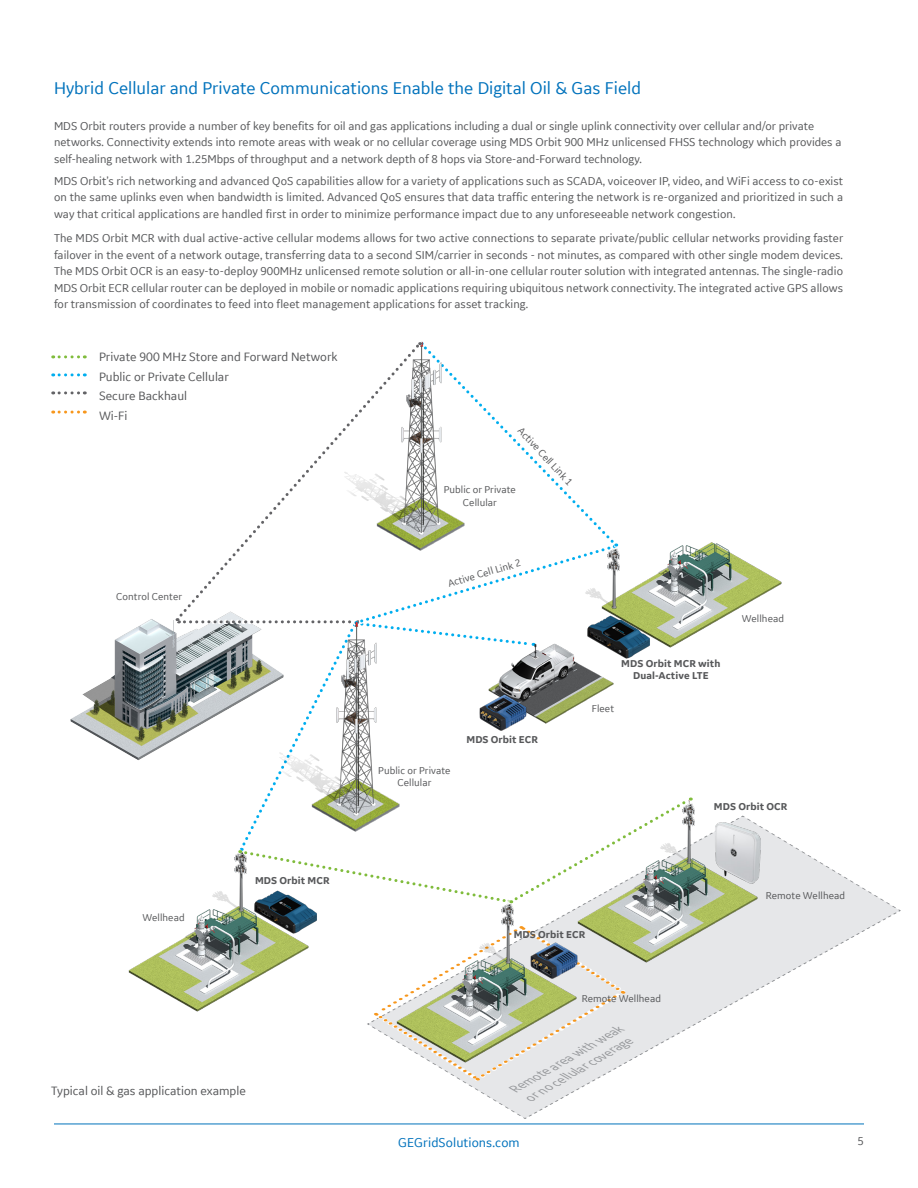
<style>
.page{position:relative;width:918px;height:1188px;background:#fff}
.page>*{position:absolute;margin:0;border:0;box-sizing:border-box;transform-origin:0 0}
.Heading_3{font:18px "GE Inspira Sans";color:#0072bc}
.t1{font:13.5px "GE Inspira Sans";letter-spacing:.005em;color:#0072bc}
.Annotaions{font:12.75px "GE Inspira Sans";color:#57585a}
.Annotaions-2{font:italic 12.75px/15px "GE Inspira Sans";color:#96989b;text-align:right}
.Copy{font:12px/16.5px "GE Inspira Sans";letter-spacing:.005em;color:#57585a;text-align:justify}
.Heading_3-2{font:12px/16.5px "GE Inspira Sans";color:#57585a}
.Copy-2{font:10.5px/12.6px "GE Inspira Sans";letter-spacing:.005em;color:#57585a;text-align:center}
.Copy-3{font:700 10.5px/12.6px "GE Inspira Sans";letter-spacing:.005em;color:#57585a;text-align:center}
</style>
<div class="page">
<hr style="left:54px;top:1124px;width:810px;height:1px;background:#0072bc">
<svg style="left:367px;top:816px;width:534px;height:303px"></svg>
<svg style="left:372px;top:925px;width:253px;height:192px"></svg>
<img style="left:70px;top:619px;width:107px;height:141px">
<img style="left:692px;top:542px;width:90px;height:93px">
<img style="left:128px;top:909px;width:181px;height:103px">
<img style="left:252px;top:904px;width:65px;height:32px">
<img style="left:210px;top:904px;width:49px;height:12px">
<img style="left:396px;top:956px;width:189px;height:113px">
<img style="left:477px;top:904px;width:49px;height:64px">
<img style="left:528px;top:940px;width:50px;height:41px">
<img style="left:577px;top:856px;width:189px;height:113px">
<img style="left:693px;top:806px;width:13px;height:62px">
<svg style="left:51px;top:373px;width:36px;height:4px"></svg>
<svg style="left:53px;top:373px;width:32px;height:3px"></svg>
<svg style="left:51px;top:391px;width:36px;height:4px"></svg>
<svg style="left:53px;top:391px;width:32px;height:3px"></svg>
<svg style="left:51px;top:355px;width:36px;height:4px"></svg>
<svg style="left:53px;top:355px;width:32px;height:3px"></svg>
<svg style="left:51px;top:410px;width:36px;height:4px"></svg>
<svg style="left:53px;top:411px;width:32px;height:3px"></svg>
<svg style="left:177px;top:342px;width:515px;height:562px"></svg>
<img style="left:709px;top:818px;width:59px;height:66px">
<p class="Heading_3" style="left:54px;top:77px;width:588px">Hybrid Cellular and Private Communications Enable the Digital Oil &amp; Gas Field</p>
<p class="Heading_3-2" style="left:54px;top:117px;width:789px">MDS Orbit routers provide a number of key benefits for oil and gas applications including a dual or single uplink connectivity over cellular and/or private networks. Connectivity extends into remote areas with weak or no cellular coverage using MDS Orbit 900 MHz unlicensed FHSS technology which provides a self-healing network with 1.25Mbps of throughput and a network depth of 8 hops via Store-and-Forward technology.</p>
<p class="Copy" style="left:54px;top:172px;width:791px">MDS Orbit’s rich networking and advanced QoS capabilities allow for a variety of applications such as SCADA, voiceover IP, video, and WiFi access to co-exist on the same uplinks even when bandwidth is limited. Advanced QoS ensures that data traffic entering the network is re-organized and prioritized in such a way that critical applications are handled first in order to minimize performance impact due to any unforeseeable network congestion.</p>
<p class="Copy" style="left:54px;top:230px;width:791px">The MDS Orbit MCR with dual active-active cellular modems allows for two active connections to separate private/public cellular networks providing faster failover in the event of a network outage, transferring data to a second SIM/carrier in seconds - not minutes, as compared with other single modem devices.<br>The MDS Orbit OCR is an easy-to-deploy 900MHz unlicensed remote solution or all-in-one cellular router solution with integrated antennas. The single-radio MDS Orbit ECR cellular router can be deployed in mobile or nomadic applications requiring ubiquitous network connectivity. The integrated active GPS allows for transmission of coordinates to feed into fleet management applications for asset tracking.</p>
<p class="Annotaions" style="left:99px;top:349px;width:240px">Private 900 MHz Store and Forward Network</p>
<p class="Annotaions" style="left:99px;top:368px;width:131px">Public or Private Cellular</p>
<p class="Annotaions" style="left:99px;top:388px;width:90px">Secure Backhaul</p>
<p class="Annotaions" style="left:99px;top:407px;width:30px">Wi-Fi</p>
<p class="Copy-2" style="left:116px;top:590px;width:67px">Control Center</p>
<p class="Copy-2" style="left:143px;top:911px;width:44px">Wellhead</p>
<p class="Copy-3" style="left:255px;top:874px;width:76px">MDS Orbit MCR</p>
<p class="Annotaions" style="left:51px;top:1083px;width:196px">Typical oil &amp; gas application example</p>
<p class="Copy-2" style="left:524px;top:424px;width:77px;rotate:47deg">Active Cell Link 1</p>
<p class="Copy-2" style="left:444px;top:483px;width:74px">Public or Private<br>Cellular</p>
<p class="Copy-2" style="left:446px;top:577px;width:77px;rotate:-16deg">Active Cell Link 2</p>
<p class="Copy-2" style="left:378px;top:764px;width:74px">Public or Private<br>Cellular</p>
<p class="Copy-3" style="left:466px;top:733px;width:73px">MDS Orbit ECR</p>
<p class="Copy-3" style="left:621px;top:657px;width:101px">MDS Orbit MCR with<br>Dual-Active LTE</p>
<p class="Copy-2" style="left:592px;top:702px;width:24px">Fleet</p>
<p class="Copy-2" style="left:742px;top:612px;width:44px">Wellhead</p>
<p class="Copy-3" style="left:714px;top:800px;width:75px">MDS Orbit OCR</p>
<p class="Copy-3" style="left:514px;top:928px;width:73px">MDS Orbit ECR</p>
<p class="Copy-2" style="left:766px;top:889px;width:81px">Remote Wellhead</p>
<p class="Copy-2" style="left:582px;top:992px;width:81px">Remote Wellhead</p>
<p class="Annotaions-2" style="left:510px;top:1083px;width:130px;rotate:-30deg">Remote area with weak or no cellular coverage</p>
<p class="t1" style="left:398px;top:1134px;width:123px">GEGridSolutions.com</p>
<p class="Copy" style="left:858px;top:1133px;width:8px">5</p>
</div>
